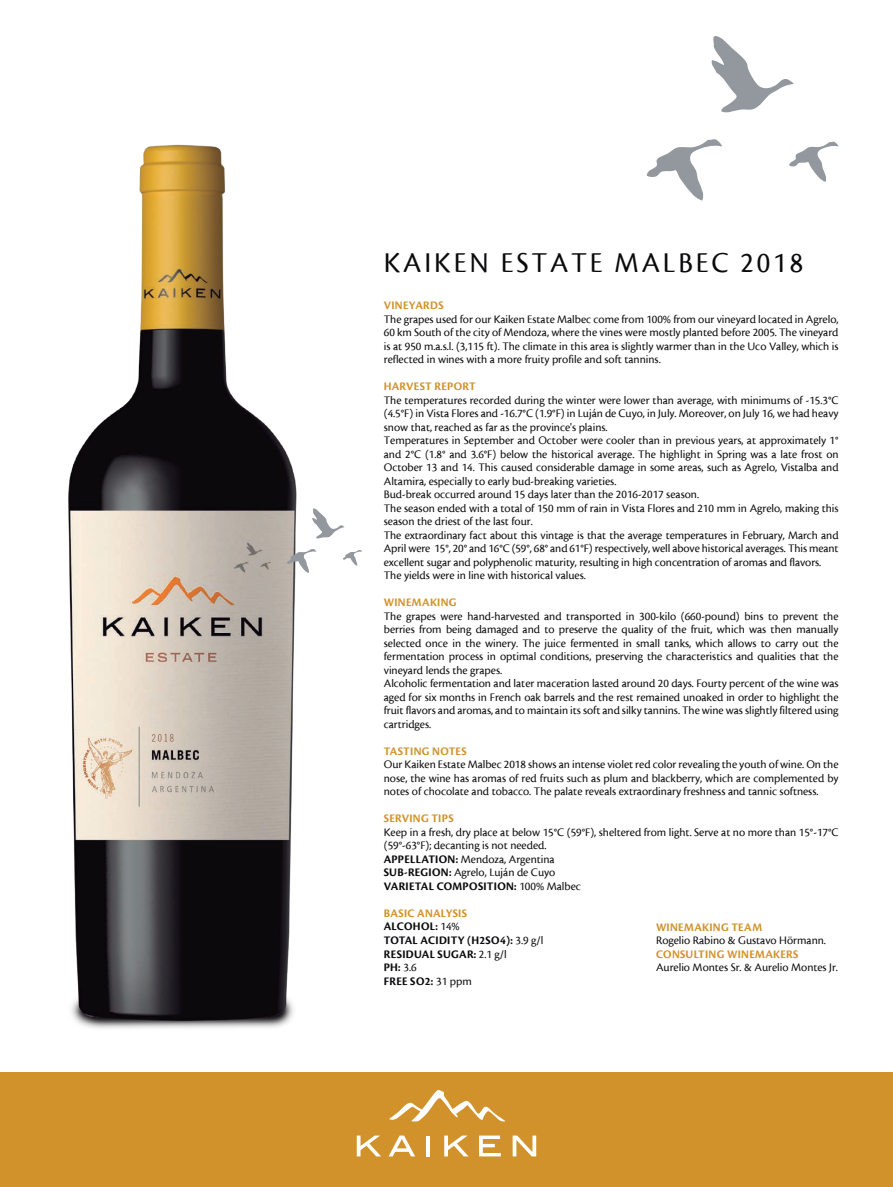
<style>
.page{position:relative;width:893px;height:1187px;background:#fff}
.page>*{position:absolute;margin:0;border:0;box-sizing:border-box;transform-origin:0 0}
.t1{font:30px "Cronos MM";letter-spacing:.1em;color:#0b090c}
.t2{font:12px/13.5px "Cronos MM";color:#0b090c}
.t3{font:12px/13.5px "Cronos Pro Bold Disp";letter-spacing:.025em;color:#0b090c}
.t4{font:12px "Cronos Pro Bold Disp";letter-spacing:.03em;color:#d1922b}
.s1{font-family:"Cronos Pro Bold Disp"}
.s2{font-family:"Cronos MM"}
.s3{color:#d1922b}
</style>
<div class="page">
<img style="left:68px;top:144px;width:290px;height:885px">
<svg style="left:711px;top:36px;width:83px;height:77px"></svg>
<svg style="left:647px;top:139px;width:75px;height:62px"></svg>
<svg style="left:789px;top:141px;width:49px;height:41px"></svg>
<svg style="left:312px;top:508px;width:33px;height:31px"></svg>
<svg style="left:287px;top:548px;width:29px;height:25px"></svg>
<svg style="left:343px;top:549px;width:19px;height:16px"></svg>
<div style="left:0;top:1072px;width:893px;height:114px;background:#d1922b"></div>
<svg style="left:357px;top:1135px;width:24px;height:21px"></svg>
<svg style="left:389px;top:1135px;width:26px;height:21px"></svg>
<hr style="left:426px;top:1135px;width:4px;height:21px;background:#fff">
<svg style="left:444px;top:1135px;width:24px;height:21px"></svg>
<svg style="left:479px;top:1135px;width:22px;height:21px"></svg>
<svg style="left:513px;top:1135px;width:23px;height:21px"></svg>
<svg style="left:389px;top:1090px;width:116px;height:31px"></svg>
<h1 class="t1" style="left:384px;top:247px;width:421px">KAIKEN ESTATE MALBEC 2018</h1>
<p class="t4" style="left:384px;top:298px;width:61px">VINEYARDS</p>
<p class="t2" style="left:384px;top:312px;width:456px;text-align:justify">The grapes used for our Kaiken Estate Malbec come from 100% from our vineyard located in Agrelo, 60 km South of the city of Mendoza, where the vines were mostly planted before 2005. The vineyard is at 950 m.a.s.l. (3,115 ft). The climate in this area is slightly warmer than in the Uco Valley, which is reflected in wines with a more fruity profile and soft tannins.</p>
<p class="t4" style="left:384px;top:379px;width:94px">HARVEST REPORT</p>
<p class="t2" style="left:384px;top:393px;width:456px">The temperatures recorded during the winter were lower than average, with minimums of -15.3°C (4.5°F) in Vista Flores and -16.7°C (1.9°F) in Luján de Cuyo, in July. Moreover, on July 16, we had heavy snow that, reached as far as the province's plains.<br>Temperatures in September and October were cooler than in previous years, at approximately 1° and 2°C (1.8° and 3.6°F) below the historical average. The highlight in Spring was a late frost on October 13 and 14. This caused considerable damage in some areas, such as Agrelo, Vistalba and Altamira, especially to early bud-breaking varieties.<br>Bud-break occurred around 15 days later than the 2016-2017 season.<br>The season ended with a total of 150 mm of rain in Vista Flores and 210 mm in Agrelo, making this season the driest of the last four.<br>The extraordinary fact about this vintage is that the average temperatures in February, March and April were 15°, 20° and 16°C (59°, 68° and 61°F) respectively, well above historical averages. This meant excellent sugar and polyphenolic maturity, resulting in high concentration of aromas and flavors.<br>The yields were in line with historical values.</p>
<p class="t4" style="left:384px;top:595px;width:74px">WINEMAKING</p>
<p class="t2" style="left:384px;top:609px;width:456px">The grapes were hand-harvested and transported in 300-kilo (660-pound) bins to prevent the berries from being damaged and to preserve the quality of the fruit, which was then manually selected once in the winery. The juice fermented in small tanks, which allows to carry out the fermentation process in optimal conditions, preserving the characteristics and qualities that the vineyard lends the grapes.<br>Alcoholic fermentation and later maceration lasted around 20 days. Fourty percent of the wine was aged for six months in French oak barrels and the rest remained unoaked in order to highlight the fruit flavors and aromas, and to maintain its soft and silky tannins. The wine was slightly filtered using cartridges.</p>
<p class="t4" style="left:384px;top:744px;width:85px">TASTING NOTES</p>
<p class="t2" style="left:384px;top:758px;width:456px;text-align:justify">Our Kaiken Estate Malbec 2018 shows an intense violet red color revealing the youth of wine. On the nose, the wine has aromas of red fruits such as plum and blackberry, which are complemented by notes of chocolate and tobacco. The palate reveals extraordinary freshness and tannic softness.</p>
<p class="t4" style="left:384px;top:811px;width:71px">SERVING TIPS</p>
<p class="t2" style="left:384px;top:825px;width:456px">Keep in a fresh, dry place at below 15°C (59°F), sheltered from light. Serve at no more than 15°-17°C (59°-63°F); decanting is not needed.<br><span class="s1">APPELLATION:</span> Mendoza, Argentina<br><span class="s1">SUB-REGION:</span> Agrelo, Luján de Cuyo</p>
<p class="t3" style="left:384px;top:879px;width:198px">VARIETAL COMPOSITION: <span class="s2">100% Malbec</span></p>
<p class="t3" style="left:384px;top:906px;width:161px"><span class="s3">BASIC ANALYSIS<br></span>ALCOHOL: <span class="s2">14%<br></span>TOTAL ACIDITY (H2SO4): <span class="s2">3.9 g/l<br></span>RESIDUAL SUGAR: <span class="s2">2.1 g/l<br></span>PH: <span class="s2">3.6<br></span>FREE SO2: <span class="s2">31 ppm</span></p>
<p class="t4" style="left:656px;top:919px;width:108px">WINEMAKING TEAM</p>
<p class="t2" style="left:656px;top:933px;width:171px">Rogelio Rabino &amp; Gustavo Hörmann.</p>
<p class="t4" style="left:656px;top:946px;width:144px">CONSULTING WINEMAKERS</p>
<p class="t2" style="left:656px;top:960px;width:183px">Aurelio Montes Sr. &amp; Aurelio Montes Jr.</p>
</div>
